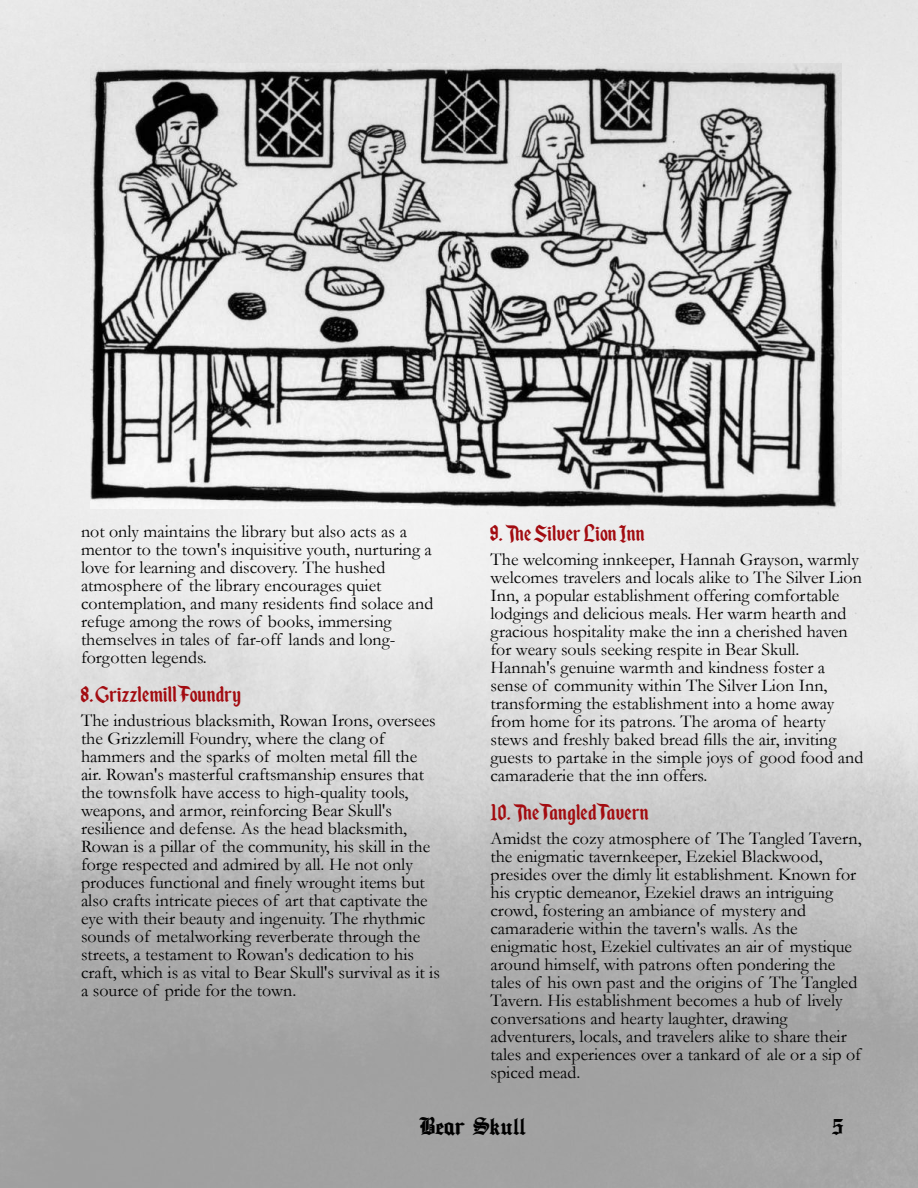
<style>
.page{position:relative;width:918px;height:1188px;background:#fff}
.page>*{position:absolute;margin:0;border:0;box-sizing:border-box;transform-origin:0 0}
.t1{font:27px "Enchanted Land";color:#a30c11}
.t2{font:500 27px "Ancient";color:#000}
.t3{font:18px/18px "Garamond";color:#000}
</style>
<div class="page">
<img style="left:90px;top:63px;width:752px;height:445px">
<p class="t3" style="left:81px;top:525px;width:354px">not only maintains the library but also acts as a mentor to the town's inquisitive youth, nurturing a love for learning and discovery. The hushed atmosphere of the library encourages quiet contemplation, and many residents find solace and refuge among the rows of books, immersing themselves in tales of far-off lands and long&shy;forgotten legends.</p>
<h1 class="t1" style="left:81px;top:677px;width:161px">8. Grizzlemill Foundry</h1>
<p class="t3" style="left:81px;top:714px;width:360px">The industrious blacksmith, Rowan Irons, oversees the Grizzlemill Foundry, where the clang of hammers and the sparks of molten metal fill the air. Rowan's masterful craftsmanship ensures that the townsfolk have access to high-quality tools, weapons, and armor, reinforcing Bear Skull's resilience and defense. As the head blacksmith, Rowan is a pillar of the community, his skill in the forge respected and admired by all. He not only produces functional and finely wrought items but also crafts intricate pieces of art that captivate the eye with their beauty and ingenuity. The rhythmic sounds of metalworking reverberate through the streets, a testament to Rowan's dedication to his craft, which is as vital to Bear Skull's survival as it is a source of pride for the town.</p>
<h1 class="t1" style="left:490px;top:516px;width:156px">9. The Silver Lion Inn</h1>
<p class="t3" style="left:490px;top:552px;width:374px">The welcoming innkeeper, Hannah Grayson, warmly welcomes travelers and locals alike to The Silver Lion Inn, a popular establishment offering comfortable lodgings and delicious meals. Her warm hearth and gracious hospitality make the inn a cherished haven for weary souls seeking respite in Bear Skull.<br>Hannah's genuine warmth and kindness foster a sense of community within The Silver Lion Inn, transforming the establishment into a home away from home for its patrons. The aroma of hearty stews and freshly baked bread fills the air, inviting guests to partake in the simple joys of good food and camaraderie that the inn offers.</p>
<h1 class="t1" style="left:490px;top:795px;width:160px">10. The Tangled Tavern</h1>
<p class="t3" style="left:490px;top:831px;width:373px">Amidst the cozy atmosphere of The Tangled Tavern, the enigmatic tavernkeeper, Ezekiel Blackwood, presides over the dimly lit establishment. Known for his cryptic demeanor, Ezekiel draws an intriguing crowd, fostering an ambiance of mystery and camaraderie within the tavern's walls. As the enigmatic host, Ezekiel cultivates an air of mystique around himself, with patrons often pondering the tales of his own past and the origins of The Tangled Tavern. His establishment becomes a hub of lively conversations and hearty laughter, drawing adventurers, locals, and travelers alike to share their tales and experiences over a tankard of ale or a sip of spiced mead.</p>
<h1 class="t2" style="left:419px;top:1110px;width:108px">Bear Skull</h1>
<h1 class="t2" style="left:832px;top:1110px;width:13px">5</h1>
</div>
